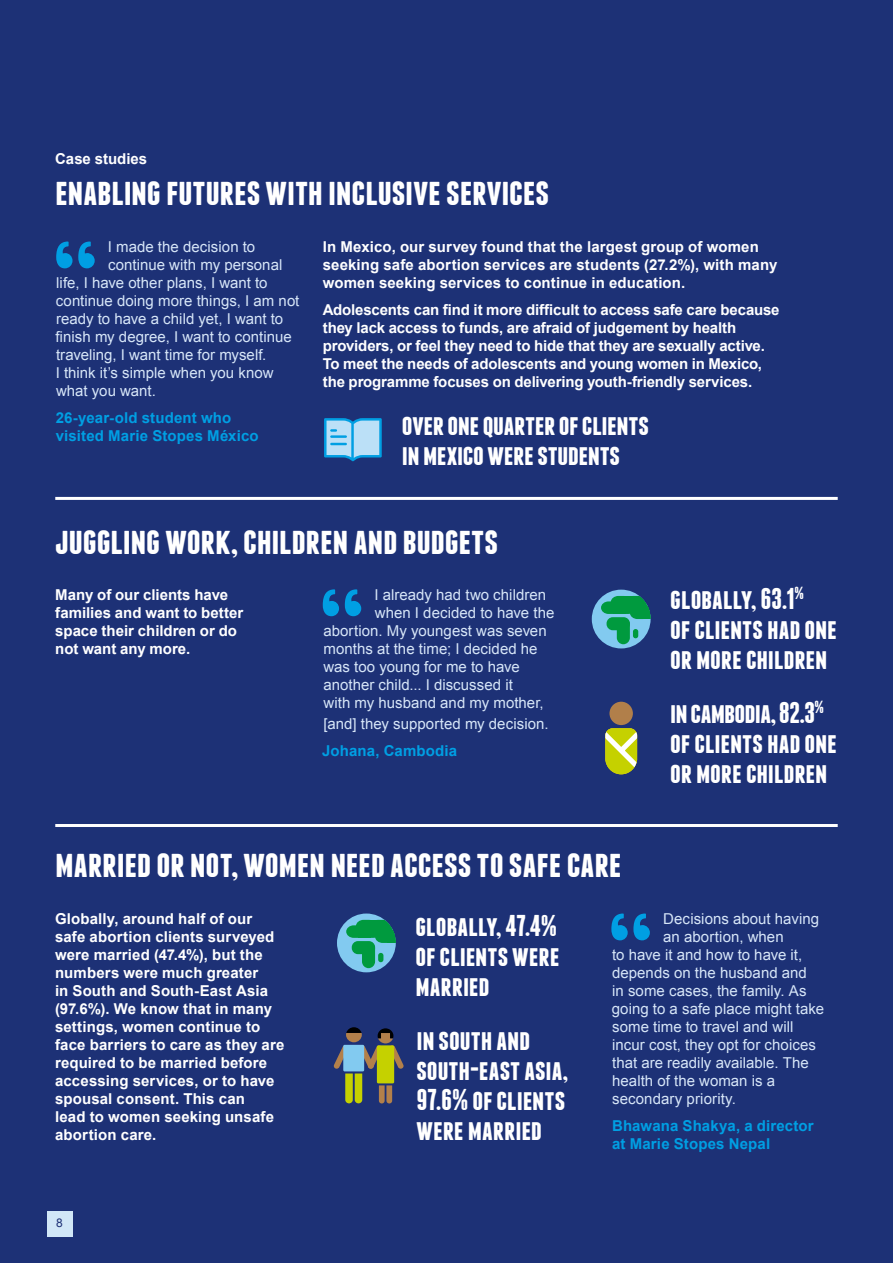
<style>
.page{position:relative;width:893px;height:1263px;background:#1d3176}
.page>*{position:absolute;margin:0;border:0;box-sizing:border-box;transform-origin:0 0}
.Body_Bold{font:700 39px "Franchise";letter-spacing:-.005em;color:#fff}
.t1{font:700 30px/30px "Franchise";letter-spacing:-.005em;color:#fff}
.Body_Indent{font:700 15px/18px "Arial";letter-spacing:.005em;color:#fff}
.Body_Indent-2{font:15px "Arial";color:#d7e6f8}
.Body_Indent-3{font:700 15px/18px "Arial";letter-spacing:.01em;color:#009fe3}
.t2{font:12px "Arial";color:#1d3176}
</style>
<div class="page">
<div style="left:47px;top:1212px;width:25px;height:25px;background:#d1e7f7"></div>
<svg style="left:324px;top:418px;width:58px;height:43px;background:#7cbfe6"></svg>
<svg style="left:56px;top:242px;width:39px;height:26px"></svg>
<svg style="left:323px;top:589px;width:38px;height:27px"></svg>
<svg style="left:611px;top:913px;width:39px;height:27px"></svg>
<div style="left:337px;top:913px;width:59px;height:59px;background:#82caf0;border-radius:50%"></div>
<div style="left:352px;top:941px;width:23px;height:13px;background:#009a3e;border-radius:6px"></div>
<div style="left:362px;top:942px;width:13px;height:26px;background:#009a3e;border-radius:7px"></div>
<svg style="left:346px;top:920px;width:41px;height:23px"></svg>
<div style="left:387px;top:930px;width:9px;height:13px;background:#009a3e"></div>
<svg style="left:382px;top:921px;width:14px;height:14px"></svg>
<div style="left:378px;top:953px;width:5px;height:9px;background:#009a3e;border-radius:3px"></div>
<div style="left:592px;top:590px;width:59px;height:58px;background:#82caf0;border-radius:50%"></div>
<div style="left:607px;top:617px;width:23px;height:13px;background:#009a3e;border-radius:6px"></div>
<div style="left:617px;top:618px;width:13px;height:26px;background:#009a3e;border-radius:7px"></div>
<svg style="left:601px;top:596px;width:41px;height:23px"></svg>
<div style="left:642px;top:606px;width:9px;height:13px;background:#009a3e"></div>
<svg style="left:637px;top:597px;width:14px;height:14px"></svg>
<div style="left:633px;top:629px;width:5px;height:9px;background:#009a3e;border-radius:3px"></div>
<div style="left:609px;top:702px;width:24px;height:23px;background:#b17f4a;border-radius:50%"></div>
<svg style="left:605px;top:728px;width:32px;height:46px"></svg>
<svg style="left:333px;top:1027px;width:71px;height:76px"></svg>
<hr style="left:55px;top:824px;width:783px;height:3px;background:#fff">
<hr style="left:55px;top:497px;width:783px;height:3px;background:#fff">
<p class="Body_Indent" style="left:55px;top:150px;width:93px">Case studies</p>
<p class="Body_Bold" style="left:55px;top:174px;width:496px">ENABLING FUTURES WITH INCLUSIVE SERVICES</p>
<p class="Body_Indent-2" style="left:108px;top:237px;width:149px">I made the decision to</p>
<p class="Body_Indent-2" style="left:108px;top:255px;width:176px">continue with my personal</p>
<p class="Body_Indent-2" style="left:56px;top:273px;width:213px">life, I have other plans, I want to</p>
<p class="Body_Indent-2" style="left:56px;top:291px;width:245px">continue doing more things, I am not</p>
<p class="Body_Indent-2" style="left:56px;top:309px;width:229px">ready to have a child yet, I want to</p>
<p class="Body_Indent-2" style="left:56px;top:327px;width:238px">finish my degree, I want to continue</p>
<p class="Body_Indent-2" style="left:56px;top:345px;width:212px">traveling, I want time for myself.</p>
<p class="Body_Indent-2" style="left:56px;top:363px;width:219px">I think it’s simple when you know</p>
<p class="Body_Indent-2" style="left:56px;top:381px;width:101px">what you want.</p>
<p class="Body_Indent-3" style="left:56px;top:409px;width:204px">26-year-old student who visited Marie Stopes México</p>
<p class="Body_Indent" style="left:323px;top:239px;width:456px">In Mexico, our survey found that the largest group of women seeking safe abortion services are students (27.2%), with many women seeking services to continue in education.</p>
<p class="Body_Indent" style="left:323px;top:301px;width:458px">Adolescents can find it more difficult to access safe care because they lack access to funds, are afraid of judgement by health providers, or feel they need to hide that they are sexually active.<br>To meet the needs of adolescents and young women in Mexico, the programme focuses on delivering youth-friendly services.</p>
<p class="t1" style="left:402px;top:409px;width:248px">OVER ONE QUARTER OF CLIENTS<br>INMEXICO WERE STUDENTS</p>
<p class="Body_Bold" style="left:55px;top:522px;width:444px">JUGGLING WORK, CHILDREN AND BUDGETS</p>
<p class="Body_Indent" style="left:55px;top:586px;width:190px">Many of our clients have families and want to better space their children or do not want any more.</p>
<p class="Body_Indent-2" style="left:374px;top:585px;width:173px">I already had two children</p>
<p class="Body_Indent-2" style="left:375px;top:603px;width:181px">when I decided to have the</p>
<p class="Body_Indent-2" style="left:323px;top:621px;width:225px">abortion. My youngest was seven</p>
<p class="Body_Indent-2" style="left:324px;top:639px;width:216px">months at the time; I decided he</p>
<p class="Body_Indent-2" style="left:323px;top:657px;width:198px">was too young for me to have</p>
<p class="Body_Indent-2" style="left:323px;top:675px;width:191px">another child... I discussed it</p>
<p class="Body_Indent-2" style="left:323px;top:693px;width:222px">with my husband and my mother,</p>
<p class="Body_Indent-2" style="left:324px;top:714px;width:227px">[and] they supported my decision.</p>
<p class="Body_Indent-3" style="left:322px;top:742px;width:136px">Johana, Cambodia</p>
<p class="Body_Bold" style="left:55px;top:845px;width:568px">MARRIED OR NOT, WOMEN NEED ACCESS TO SAFE CARE</p>
<p class="t1" style="left:670px;top:583px;width:168px">GLOBALLY, 63.1<sup>%<br></sup>OFCLIENTS HAD ONE<br>OR MORE CHILDREN</p>
<p class="t1" style="left:670px;top:697px;width:168px">IN CAMBODIA, 82.3<sup>%<br></sup>OF CLIENTS HAD ONE<br>OR MORE CHILDREN</p>
<p class="Body_Indent" style="left:55px;top:911px;width:231px">Globally, around half of our safe abortion clients surveyed were married (47.4%), but the numbers were much greater<br>in South and South-East Asia (97.6%). We know that in many settings, women continue to face barriers to care as they are required to be married before accessing services, or to have spousal consent. This can<br>lead to women seeking unsafe abortion care.</p>
<p class="t2" style="left:56px;top:1215px;width:8px">8</p>
<p class="t1" style="left:415px;top:910px;width:146px;text-align:justify">GLOBALLY, 47.4% OF CLIENTS WERE MARRIED</p>
<p class="t1" style="left:416px;top:1024px;width:153px">IN SOUTH AND<br>SOUTH-EAST ASIA,<br>97.6% OF CLIENTS<br>WERE MARRIED</p>
<p class="Body_Indent-2" style="left:663px;top:909px;width:157px">Decisions about having</p>
<p class="Body_Indent-2" style="left:663px;top:927px;width:122px">an abortion, when</p>
<p class="Body_Indent-2" style="left:612px;top:945px;width:192px">to have it and how to have it,</p>
<p class="Body_Indent-2" style="left:612px;top:963px;width:196px">depends on the husband and</p>
<p class="Body_Indent-2" style="left:612px;top:981px;width:196px">in some cases, the family. As</p>
<p class="Body_Indent-2" style="left:612px;top:999px;width:214px">going to a safe place might take</p>
<p class="Body_Indent-2" style="left:612px;top:1017px;width:183px">some time to travel and will</p>
<p class="Body_Indent-2" style="left:612px;top:1035px;width:205px">incur cost, they opt for choices</p>
<p class="Body_Indent-2" style="left:612px;top:1053px;width:198px">that are readily available. The</p>
<p class="Body_Indent-2" style="left:612px;top:1071px;width:164px">health of the woman is a</p>
<p class="Body_Indent-2" style="left:612px;top:1089px;width:125px">secondary priority.</p>
<p class="Body_Indent-3" style="left:612px;top:1117px;width:203px">Bhawana Shakya, a director at Marie Stopes Nepal</p>
</div>
